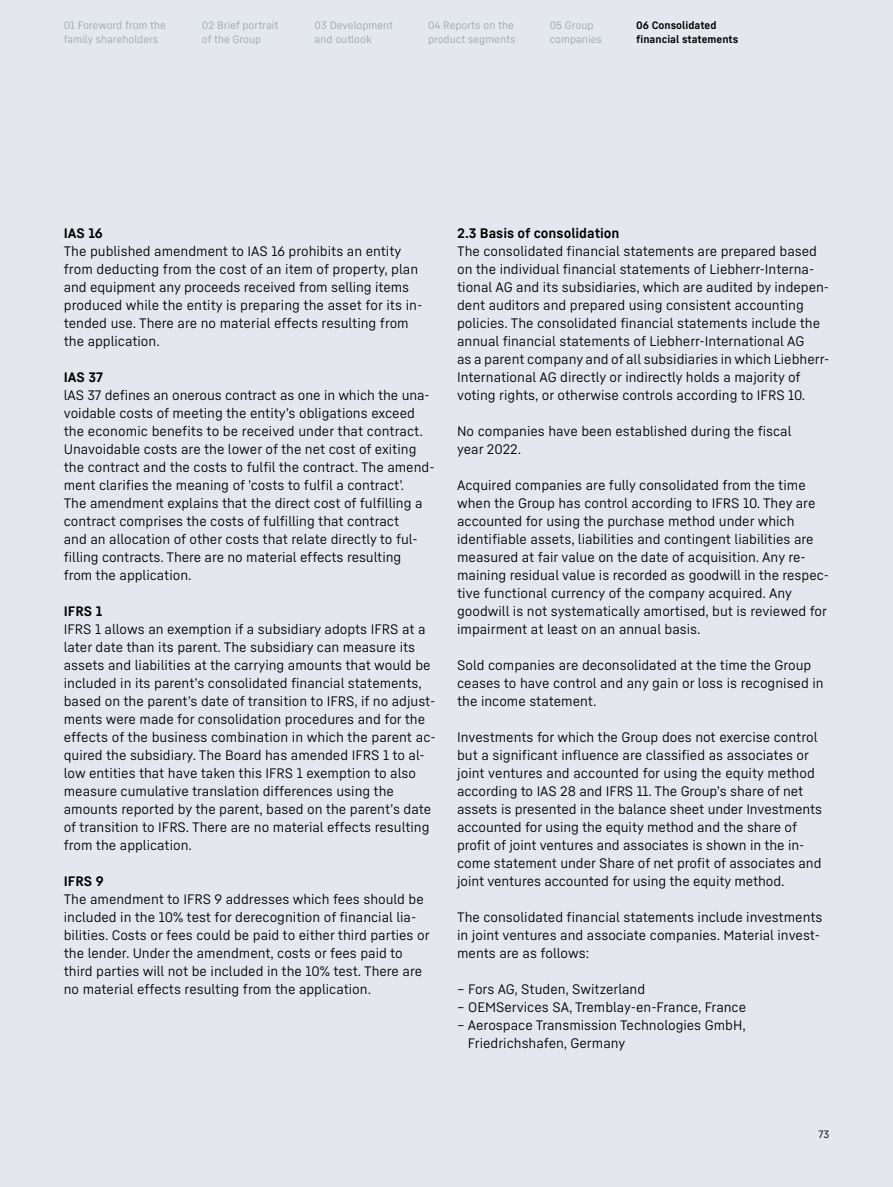
<style>
.page{position:relative;width:893px;height:1187px;background:#fff}
.page>*{position:absolute;margin:0;border:0;box-sizing:border-box;transform-origin:0 0}
.t1{font:13.5px/18px "Liebherr Text";color:#000}
.t2{font:700 13.5px "Liebherr Text";color:#000}
.t3{font:10.5px/14.2px "Liebherr Text";color:#9ea5ad}
.t4{font:700 10.5px/14.2px "Liebherr Text";color:#000}
.t5{font:10.5px "Liebherr Text";color:#000}
</style>
<div class="page">
<div style="left:0;top:0;width:893px;height:1186px;background:#e4e8ee"></div>
<p class="t3" style="left:64px;top:17px;width:104px">01 Foreword from the family shareholders</p>
<p class="t3" style="left:202px;top:17px;width:78px">02 Brief portrait of the Group</p>
<p class="t3" style="left:315px;top:17px;width:80px">03 Development and outlook</p>
<p class="t3" style="left:428px;top:17px;width:89px">04 Reports on the product segments</p>
<p class="t3" style="left:550px;top:17px;width:54px">05 Group companies</p>
<p class="t4" style="left:636px;top:17px;width:104px">06 Consolidated financial statements</p>
<p class="t2" style="left:64px;top:224px;width:41px">IAS 16</p>
<p class="t1" style="left:64px;top:241px;width:360px">The published amendment to IAS 16 prohibits an entity from deducting from the cost of an item of property, plan and equipment any proceeds received from selling items produced while the entity is preparing the asset for its in&shy;tended use. There are no material effects resulting from the application.</p>
<p class="t2" style="left:64px;top:368px;width:41px">IAS 37</p>
<p class="t1" style="left:64px;top:385px;width:372px">lAS 37 defines an onerous contract as one in which the una&shy;voidable costs of meeting the entityʼs obligations exceed the economic benefits to be received under that contract.<br>Unavoidable costs are the lower of the net cost of exiting the contract and the costs to fulfil the contract. The amend&shy;ment clarifies the meaning of ʼcosts to fulfil a contractʼ.<br>The amendment explains that the direct cost of fulfilling a contract comprises the costs of fulfilling that contract<br>and an allocation of other costs that relate directly to ful&shy;filling contracts. There are no material effects resulting<br>from the application.</p>
<p class="t2" style="left:64px;top:602px;width:40px">IFRS 1</p>
<p class="t1" style="left:64px;top:619px;width:373px">IFRS 1 allows an exemption if a subsidiary adopts IFRS at a later date than its parent. The subsidiary can measure its assets and liabilities at the carrying amounts that would be included in its parentʼs consolidated financial statements, based on the parentʼs date of transition to IFRS, if no adjust&shy;ments were made for consolidation procedures and for the effects of the business combination in which the parent ac&shy;quired the subsidiary. The Board has amended IFRS 1 to al&shy;low entities that have taken this IFRS 1 exemption to also measure cumulative translation differences using the amounts reported by the parent, based on the parentʼs date of transition to IFRS. There are no material effects resulting from the application.</p>
<p class="t2" style="left:64px;top:872px;width:41px">IFRS 9</p>
<p class="t1" style="left:64px;top:889px;width:367px">The amendment to IFRS 9 addresses which fees should be included in the 10% test for derecognition of financial lia&shy;bilities. Costs or fees could be paid to either third parties or the lender. Under the amendment, costs or fees paid to third parties will not be included in the 10% test. There are no material effects resulting from the application.</p>
<p class="t2" style="left:457px;top:224px;width:164px">2.3 Basis of consolidation</p>
<p class="t1" style="left:457px;top:241px;width:374px">The consolidated financial statements are prepared based on the individual financial statements of Liebherr-Interna&shy;tional AG and its subsidiaries, which are audited by indepen&shy;dent auditors and prepared using consistent accounting policies. The consolidated financial statements include the annual financial statements of Liebherr-International AG<br>as a parent company and of all subsidiaries in which Liebherr-International AG directly or indirectly holds a majority of voting rights, or otherwise controls according to IFRS 10.</p>
<p class="t1" style="left:457px;top:421px;width:336px">No companies have been established during the fiscal year 2022.</p>
<p class="t1" style="left:457px;top:475px;width:374px">Acquired companies are fully consolidated from the time when the Group has control according to IFRS 10. They are accounted for using the purchase method under which identifiable assets, liabilities and contingent liabilities are measured at fair value on the date of acquisition. Any re&shy;maining residual value is recorded as goodwill in the respec&shy;tive functional currency of the company acquired. Any goodwill is not systematically amortised, but is reviewed for impairment at least on an annual basis.</p>
<p class="t1" style="left:457px;top:655px;width:368px">Sold companies are deconsolidated at the time the Group ceases to have control and any gain or loss is recognised in the income statement.</p>
<p class="t1" style="left:457px;top:727px;width:366px">Investments for which the Group does not exercise control but a significant influence are classified as associates or joint ventures and accounted for using the equity method according to IAS 28 and IFRS 11. The Groupʼs share of net assets is presented in the balance sheet under Investments accounted for using the equity method and the share of profit of joint ventures and associates is shown in the in&shy;come statement under Share of net profit of associates and joint ventures accounted for using the equity method.</p>
<p class="t1" style="left:457px;top:907px;width:367px">The consolidated financial statements include investments in joint ventures and associate companies. Material invest&shy;ments are as follows:</p>
<p class="t1" style="left:457px;top:979px;width:190px">– Fors AG, Studen, Switzerland</p>
<p class="t1" style="left:457px;top:997px;width:291px">– OEMServices SA, Tremblay-en-France, France</p>
<p class="t1" style="left:468px;top:1015px;width:279px;text-indent:-11px">– Aerospace Transmission Technologies GmbH,<br>Friedrichshafen, Germany</p>
<p class="t5" style="left:818px;top:1127px;width:12px">73</p>
</div>
